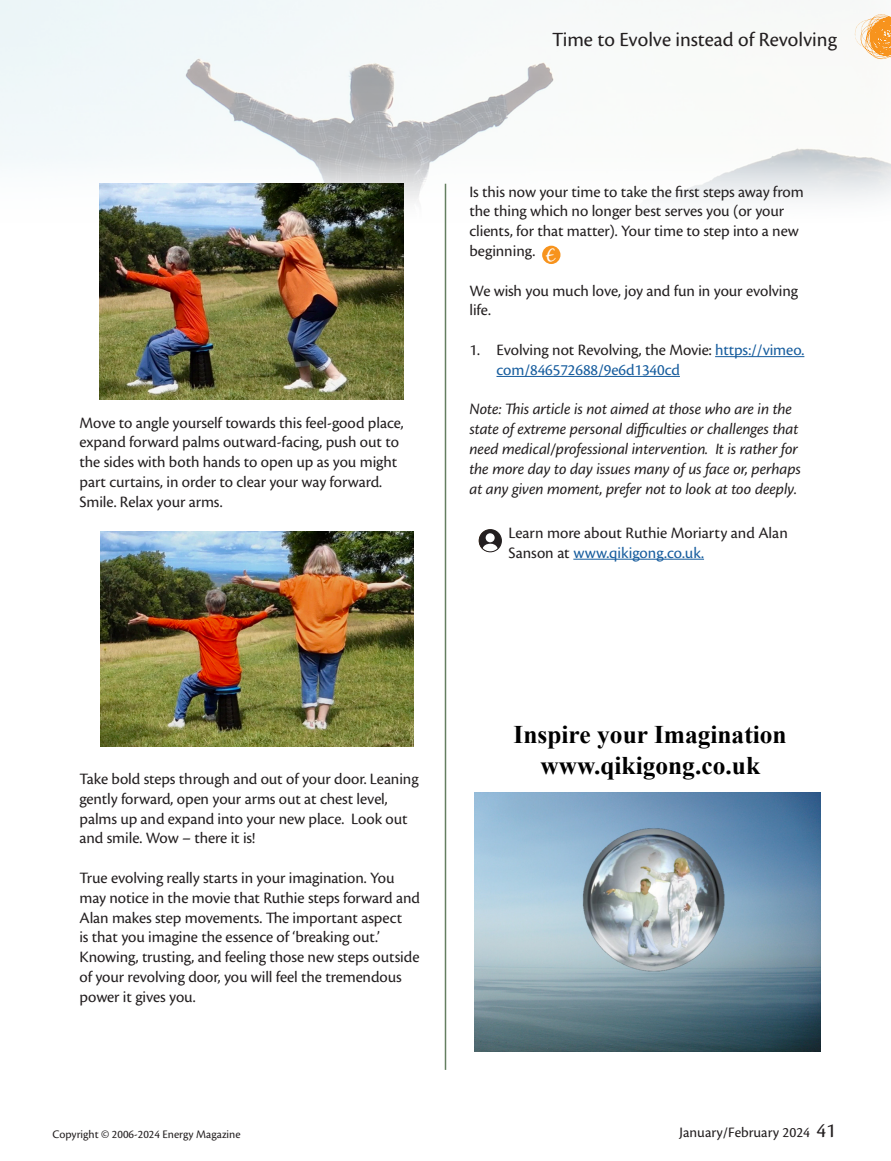
<style>
.page{position:relative;width:891px;height:1161px;background:#fff}
.page>*{position:absolute;margin:0;border:0;box-sizing:border-box;transform-origin:0 0}
.t1{font:700 25.35px/30.5px "Times New Roman";color:#000;text-align:center}
.t2{font:21px "Cronos Pro";color:#231f20}
.t3{font:16.8px "Black Jack";color:#fff}
.t4{font:16.5px/19.8px "Cronos Pro";letter-spacing:-.005em;color:#231f20}
.t5{font:italic 16.5px/19.8px "Cronos Pro";letter-spacing:-.005em;color:#231f20}
.t6{font:16.5px/19.8px "Cronos Pro";letter-spacing:-.005em;color:#175d9e}
.t7{font:15px "Cronos Pro";color:#231f20}
.t8{font:12px "Cronos Pro";color:#231f20}
.s1{color:#231f20}
.s2{color:#175d9e}
.s3{font-size:21px}
</style>
<div class="page">
<img style="left:0;top:0;width:891px;height:246px">
<svg style="left:855px;top:14px;width:36px;height:45px"></svg>
<hr style="left:445px;top:184px;width:1px;height:886px;background:#647f60">
<hr style="left:715px;top:356px;width:89px;height:1px;background:#175d9e">
<hr style="left:496px;top:376px;width:184px;height:1px;background:#175d9e">
<hr style="left:573px;top:559px;width:131px;height:1px;background:#175d9e">
<div style="left:480px;top:530px;width:21px;height:22px;background:#231f20;border-radius:50%"></div>
<div style="left:486px;top:533px;width:9px;height:9px;background:#fff;border-radius:50%"></div>
<svg style="left:481px;top:543px;width:17px;height:9px"></svg>
<div style="left:479px;top:529px;width:23px;height:23px;border:1px solid #231f20;border-radius:50%"></div>
<div style="left:542px;top:246px;width:18px;height:18px;background:#f7931d;border-radius:50%"></div>
<img style="left:99px;top:184px;width:305px;height:215px">
<img style="left:101px;top:531px;width:313px;height:216px">
<img style="left:475px;top:793px;width:346px;height:259px">
<p class="t4" style="left:80px;top:413px;width:326px">Move to angle yourself towards this feel-good place, expand forward palms outward-facing, push out to the sides with both hands to open up as you might part curtains, in order to clear your way forward.<br>Smile. Relax your arms.</p>
<p class="t2" style="left:552px;top:27px;width:286px">Time to Evolve instead of Revolving</p>
<p class="t4" style="left:470px;top:182px;width:336px">Is this now your time to take the first steps away from the thing which no longer best serves you (or your clients, for that matter). Your time to step into a new beginning.</p>
<p class="t4" style="left:470px;top:281px;width:330px">We wish you much love, joy and fun in your evolving life.</p>
<p class="t6" style="left:496px;top:340px;width:309px;text-indent:-27px"><span class="s1">1. Evolving not Revolving, the Movie:</span> https://vimeo. com/846572688/9e6d1340cd</p>
<p class="t5" style="left:470px;top:400px;width:333px">Note: This article is not aimed at those who are in the state of extreme personal difficulties or challenges that need medical/professional intervention. It is rather for the more day to day issues many of us face or, perhaps at any given moment, prefer not to look at too deeply.</p>
<p class="t4" style="left:508px;top:523px;width:281px">Learn more about Ruthie Moriarty and Alan<br>Sanson at <span class="s2">www.qikigong.co.uk.</span></p>
<p class="t3" style="left:546px;top:245px;width:10px">E</p>
<p class="t4" style="left:80px;top:769px;width:341px">Take bold steps through and out of your door. Leaning gently forward, open your arms out at chest level, palms up and expand into your new place. Look out and smile. Wow – there it is!</p>
<p class="t4" style="left:80px;top:868px;width:342px">True evolving really starts in your imagination. You may notice in the movie that Ruthie steps forward and Alan makes step movements. The important aspect<br>is that you imagine the essence of ‘breaking out.’ Knowing, trusting, and feeling those new steps outside of your revolving door, you will feel the tremendous power it gives you.</p>
<p class="t1" style="left:514px;top:722px;width:275px">Inspire your Imagination www.qikigong.co.uk</p>
<p class="t8" style="left:52px;top:1127px;width:190px">Copyright © 2006-2024 Energy Magazine</p>
<p class="t7" style="left:680px;top:1124px;width:158px">January/February 2024 <span class="s3">41</span></p>
</div>
